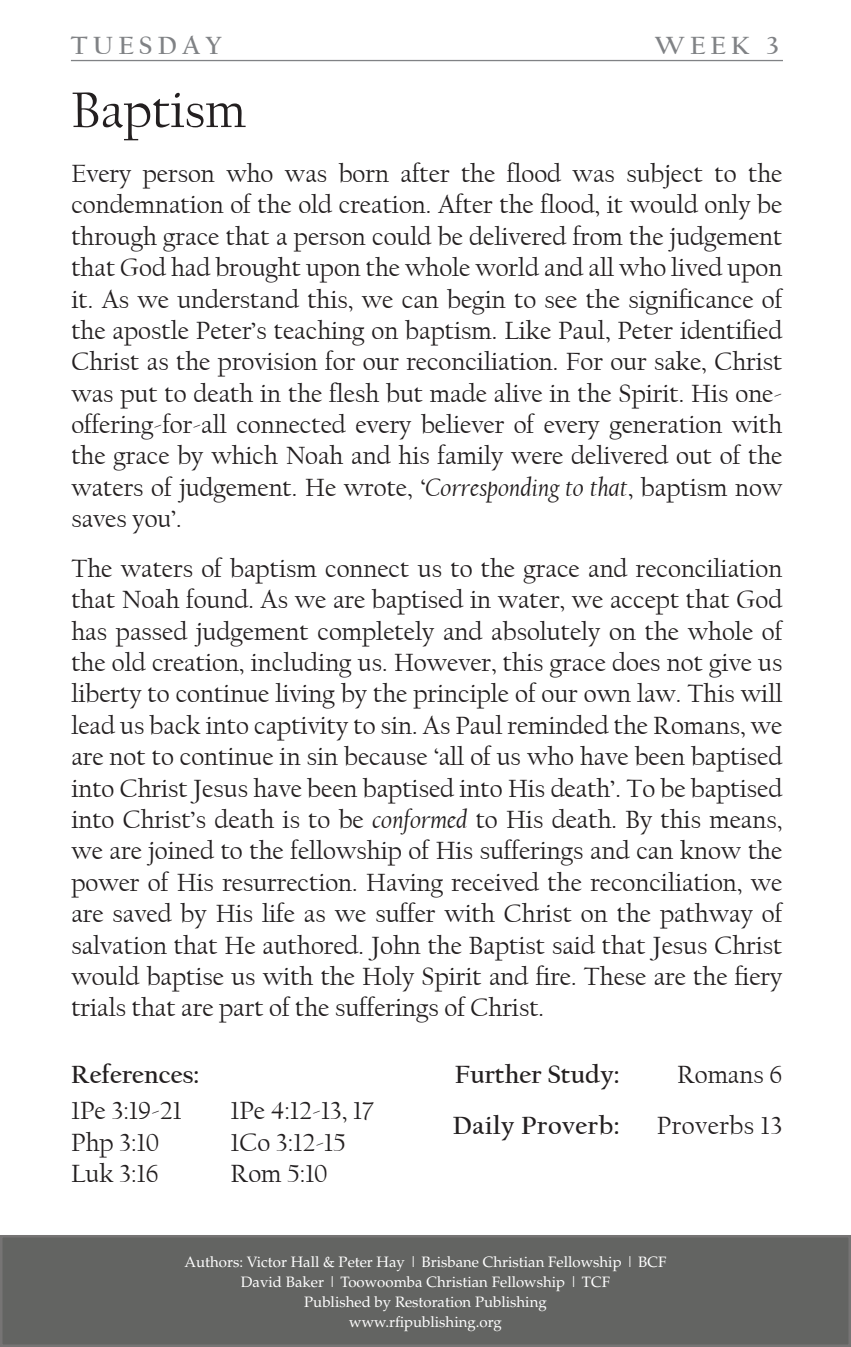
<style>
.page{position:relative;width:851px;height:1347px;background:#fff}
.page>*{position:absolute;margin:0;border:0;box-sizing:border-box;transform-origin:0 0}
.t1{font:52.25px "Californian FB";color:#231f20}
.t2{font:26.25px/31.5px "Californian FB";color:#231f20}
.t3{font:700 26.25px/51px "Californian FB";color:#231f20}
.t4{font:26.25px/51px "Californian FB";letter-spacing:.02em;color:#231f20;text-align:right}
.t5{font:700 26.25px "Californian FB";letter-spacing:.2em;color:#808285}
.t6{font:15px/20px "Palatino";color:#fff;text-align:center}
.s1{font-style:italic}
</style>
<div class="page">
<svg style="left:850px;top:1235px;width:1px;height:111px"></svg>
<div style="left:1px;top:1236px;width:848px;height:109px;background:#636462"></div>
<hr style="left:71px;top:60px;width:711px;height:1px;background:#808285">
<p class="t5" style="left:71px;top:31px;width:152px">TUESDAY</p>
<p class="t5" style="left:654px;top:31px;width:125px">WEEK 3</p>
<h1 class="t1" style="left:71px;top:81px;width:176px">Baptism</h1>
<p class="t2" style="left:71px;top:158px;width:712px;text-align:justify">Every person who was born after the flood was subject to the condemnation of the old creation. After the flood, it would only be through grace that a person could be delivered from the judgement that God had brought upon the whole world and all who lived upon it. As we understand this, we can begin to see the significance of the apostle Peter’s teaching on baptism. Like Paul, Peter identified Christ as the provision for our reconciliation. For our sake, Christ was put to death in the flesh but made alive in the Spirit. His one&shy;offering-for-all connected every believer of every generation with the grace by which Noah and his family were delivered out of the waters of judgement. He wrote, ‘<span class="s1">Corresponding to that</span>, baptism now saves you’.</p>
<p class="t2" style="left:71px;top:553px;width:712px;text-align:justify">The waters of baptism connect us to the grace and reconciliation that Noah found. As we are baptised in water, we accept that God has passed judgement completely and absolutely on the whole of the old creation, including us. However, this grace does not give us liberty to continue living by the principle of our own law. This will lead us back into captivity to sin. As Paul reminded the Romans, we are not to continue in sin because ‘all of us who have been baptised into Christ Jesus have been baptised into His death’. To be baptised into Christ’s death is to be <span class="s1">conformed</span> to His death. By this means, we are joined to the fellowship of His sufferings and can know the power of His resurrection. Having received the reconciliation, we are saved by His life as we suffer with Christ on the pathway of salvation that He authored. John the Baptist said that Jesus Christ would baptise us with the Holy Spirit and fire. These are the fiery trials that are part of the sufferings of Christ.</p>
<p class="t3" style="left:71px;top:1049px;width:130px">References:</p>
<p class="t3" style="left:453px;top:1049px;width:168px">Further Study:<br>Daily Proverb:</p>
<p class="t4" style="left:656px;top:1049px;width:127px">Romans 6<br>Proverbs 13</p>
<p class="t2" style="left:71px;top:1095px;width:112px">1Pe 3:19-21<br>Php 3:10<br>Luk 3:16</p>
<p class="t2" style="left:230px;top:1095px;width:144px">1Pe 4:12-13, 17<br>1Co 3:12-15<br>Rom 5:10</p>
<p class="t6" style="left:184px;top:1251px;width:483px">Authors: Victor Hall &amp; Peter Hay | Brisbane Christian Fellowship | BCF David Baker | Toowoomba Christian Fellowship | TCF<br>Published by Restoration Publishing<br>www.rfipublishing.org</p>
</div>
